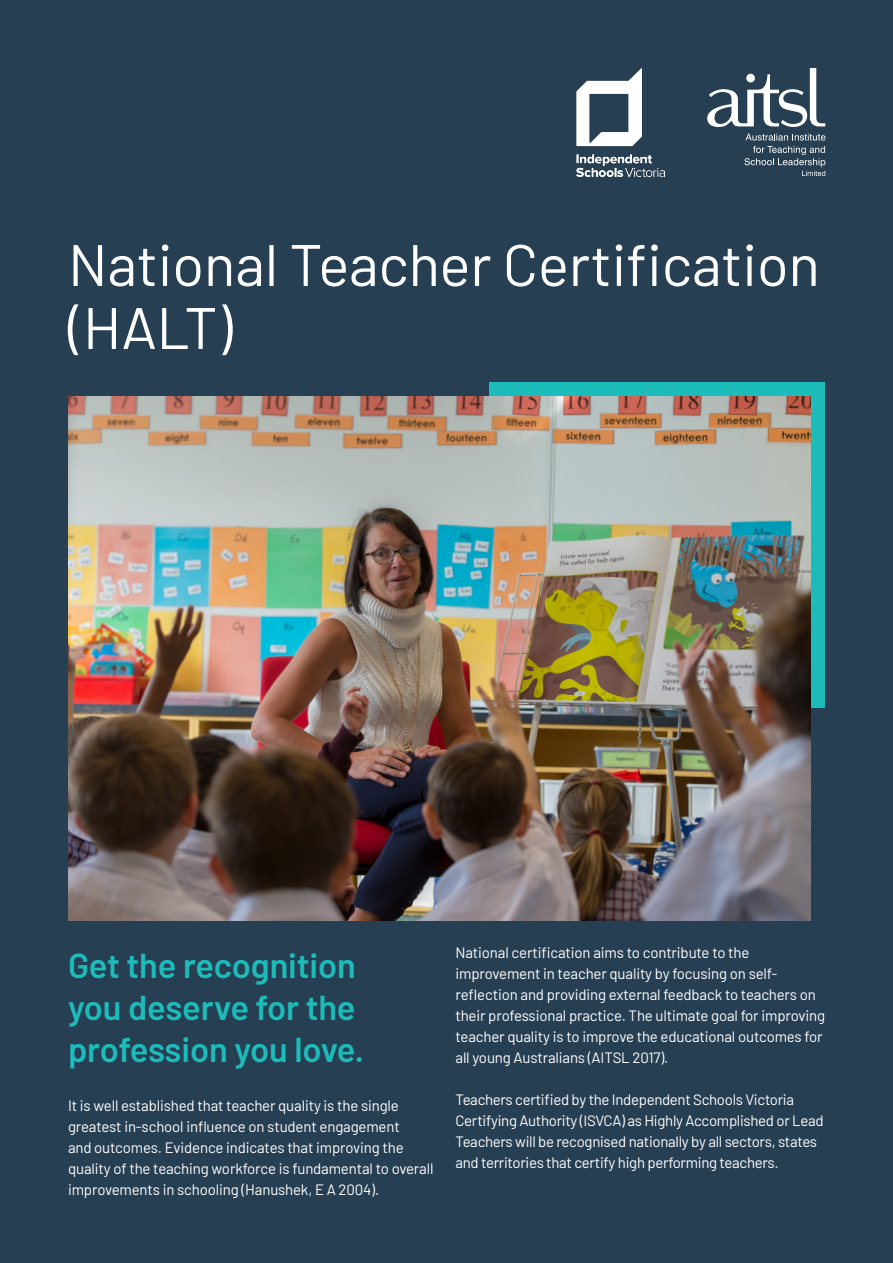
<style>
.page{position:relative;width:893px;height:1263px;background:#263f52}
.page>*{position:absolute;margin:0;border:0;box-sizing:border-box;transform-origin:0 0}
.t1{font:58.5px/63px "Barlow";letter-spacing:-.005em;color:#fff}
.Table_heading_white{font:600 34.5px/42px "Barlow";letter-spacing:-.005em;color:#1cbcbb}
.Table_heading_white-2{font:15px/21px "Barlow";letter-spacing:-.01em;color:#fff}
</style>
<div class="page">
<div style="left:490px;top:382px;width:335px;height:325px;background:#1cbcbb"></div>
<img style="left:68px;top:397px;width:742px;height:523px">
<svg style="left:707px;top:68px;width:118px;height:59px"></svg>
<svg style="left:744px;top:134px;width:81px;height:42px"></svg>
<img style="left:577px;top:68px;width:88px;height:108px">
<p class="t1" style="left:68px;top:229px;width:753px">National Teacher Certification (HALT)</p>
<p class="Table_heading_white" style="left:68px;top:941px;width:298px">Get the recognition you deserve for the profession you love.</p>
<p class="Table_heading_white-2" style="left:68px;top:1094px;width:367px">It is well established that teacher quality is the single greatest in-school influence on student engagement<br>and outcomes. Evidence indicates that improving the quality of the teaching workforce is fundamental to overall improvements in schooling (Hanushek, E A 2004).</p>
<p class="Table_heading_white-2" style="left:455px;top:941px;width:371px">National certification aims to contribute to the improvement in teacher quality by focusing on self&shy;reflection and providing external feedback to teachers on their professional practice. The ultimate goal for improving teacher quality is to improve the educational outcomes for all young Australians (AITSL 2017).</p>
<p class="Table_heading_white-2" style="left:455px;top:1088px;width:370px">Teachers certified by the Independent Schools Victoria Certifying Authority (ISVCA) as Highly Accomplished or Lead Teachers will be recognised nationally by all sectors, states and territories that certify high performing teachers.</p>
</div>
